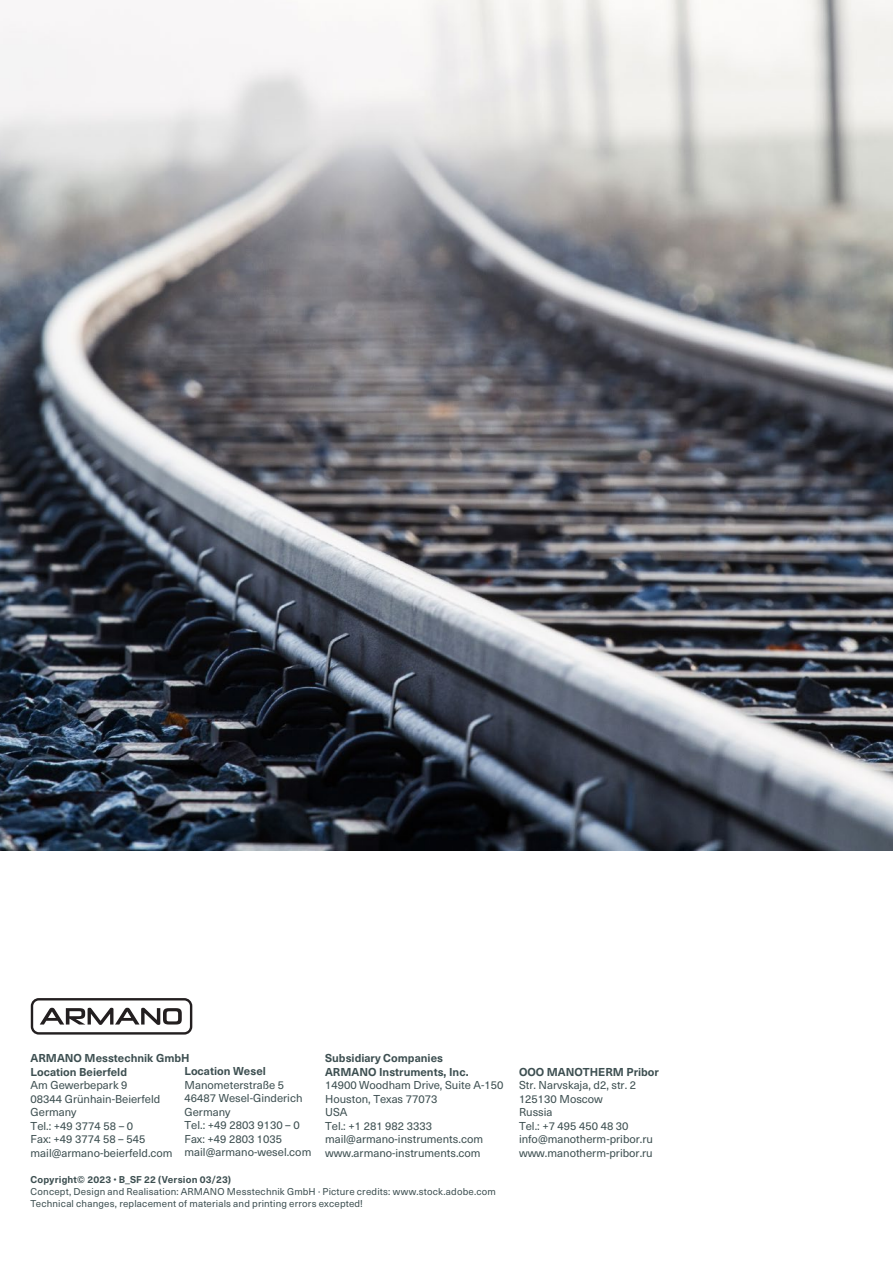
<style>
.page{position:relative;width:893px;height:1263px;background:#fff}
.page>*{position:absolute;margin:0;border:0;box-sizing:border-box;transform-origin:0 0}
.t1{font:11.25px/13.5px "Neue Haas Unica W1 G";color:#3d4f51}
.t2{font:700 11.25px/13.5px "Neue Haas Unica W1 G";color:#3d4f51}
.t3{font:9.75px/11.7px "Neue Haas Unica W1 G";letter-spacing:.015em;color:#3d4f51}
.s1{font-weight:700}
</style>
<div class="page">
<div style="left:31px;top:998px;width:161px;height:36px;border:2px solid #231f20;border-radius:7px"></div>
<svg style="left:40px;top:1008px;width:142px;height:17px"></svg>
<img style="left:0;top:0;width:893px;height:850px">
<p class="t2" style="left:31px;top:1050px;width:161px">ARMANO Messtechnik GmbH<br>Location Beierfeld</p>
<p class="t1" style="left:31px;top:1078px;width:144px">Am Gewerbepark 9<br>08344 Grünhain-Beierfeld<br>Germany<br>Tel.: +49 3774 58 – 0<br>Fax: +49 3774 58 – 545 mail@armano-beierfeld.com</p>
<p class="t2" style="left:185px;top:1064px;width:83px">Location Wesel</p>
<p class="t1" style="left:185px;top:1077px;width:128px">Manometerstraße 5<br>46487 Wesel-Ginderich<br>Germany<br>Tel.: +49 2803 9130 – 0<br>Fax: +49 2803 1035 mail@armano-wesel.com</p>
<p class="t2" style="left:325px;top:1050px;width:145px">Subsidiary Companies<br>ARMANO Instruments, Inc.</p>
<p class="t1" style="left:325px;top:1078px;width:180px">14900 Woodham Drive, Suite A-150<br>Houston, Texas 77073<br>USA<br>Tel.: +1 281 982 3333 mail@armano-instruments.com www.armano-instruments.com</p>
<p class="t3" style="left:31px;top:1173px;width:467px"><span class="s1">Copyright© 2023</span> • <span class="s1">B_SF 22 (Version 03/23)<br></span>Concept, Design and Realisation: ARMANO Messtechnik GmbH · Picture credits: www.stock.adobe.com<br>Technical changes, replacement of materials and printing errors excepted!</p>
<p class="t2" style="left:519px;top:1064px;width:141px">OOO MANOTHERM Pribor</p>
<p class="t1" style="left:519px;top:1078px;width:136px">Str. Narvskaja, d2, str. 2<br>125130 Moscow<br>Russia<br>Tel.: +7 495 450 48 30 info@manotherm-pribor.ru www.manotherm-pribor.ru</p>
</div>
